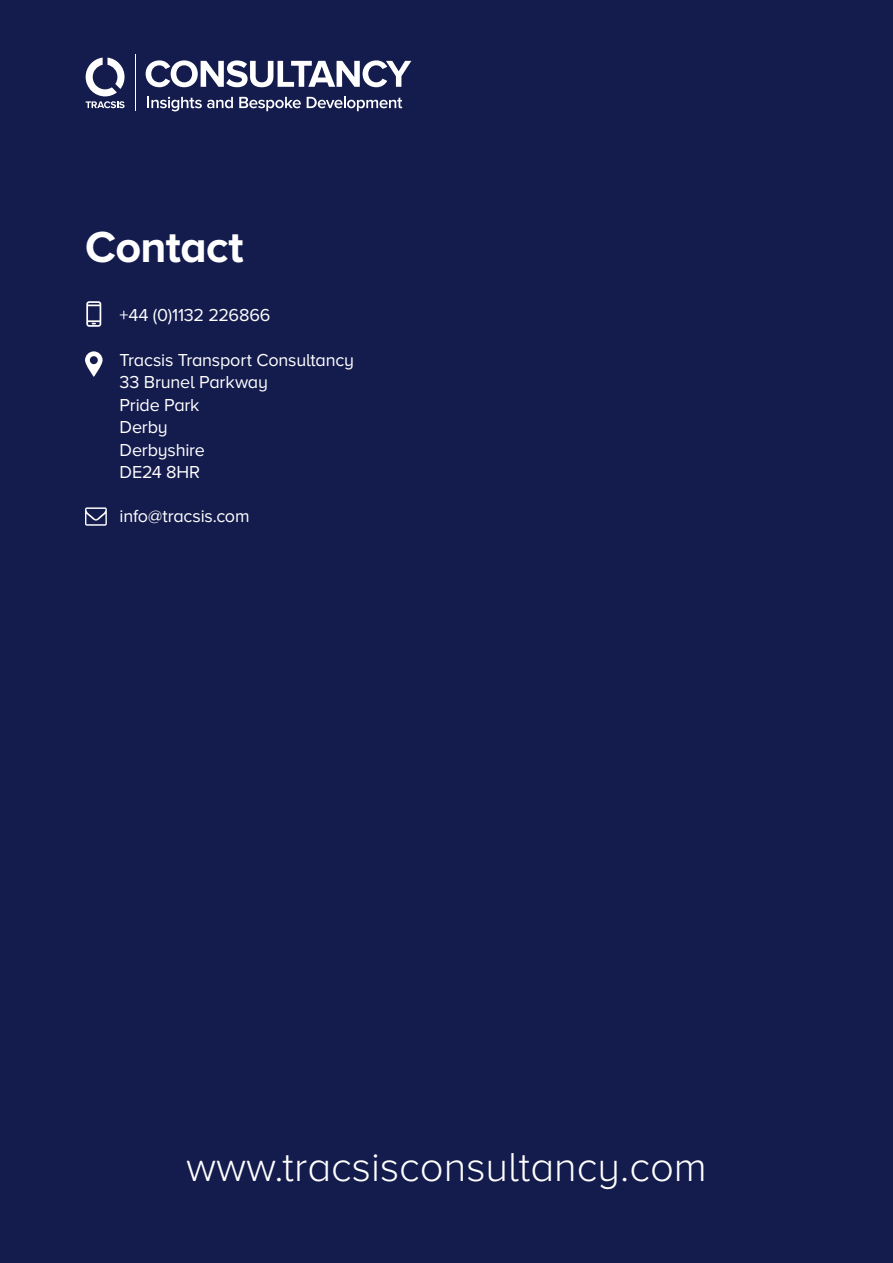
<style>
.page{position:relative;width:893px;height:1263px;background:#141b4d}
.page>*{position:absolute;margin:0;border:0;box-sizing:border-box;transform-origin:0 0}
.t1{font:700 45px "Proxima Nova A";letter-spacing:-.015em;color:#fff}
.t2{font:300 41.85px "Proxima Nova A";color:#fff}
.t3{font:18px/22.5px "Proxima Nova A";letter-spacing:-.01em;color:#fff}
</style>
<div class="page">
<svg style="left:86px;top:301px;width:15px;height:26px"></svg>
<svg style="left:85px;top:351px;width:18px;height:26px"></svg>
<svg style="left:85px;top:507px;width:22px;height:19px"></svg>
<hr style="left:135px;top:55px;width:1px;height:56px;background:#fff">
<svg style="left:86px;top:58px;width:39px;height:50px"></svg>
<svg style="left:146px;top:60px;width:265px;height:27px"></svg>
<svg style="left:147px;top:97px;width:86px;height:14px"></svg>
<svg style="left:239px;top:97px;width:62px;height:14px"></svg>
<svg style="left:307px;top:97px;width:95px;height:14px"></svg>
<h1 class="t1" style="left:85px;top:221px;width:160px">Contact</h1>
<p class="t3" style="left:120px;top:304px;width:152px">+44 (0)1132 226866</p>
<p class="t3" style="left:120px;top:348px;width:236px">Tracsis Transport Consultancy<br>33 Brunel Parkway<br>Pride Park<br>Derby<br>Derbyshire<br>DE24 8HR</p>
<p class="t3" style="left:120px;top:504px;width:131px">info@tracsis.com</p>
<h2 class="t2" style="left:186px;top:1144px;width:522px">www.tracsisconsultancy.com</h2>
</div>
